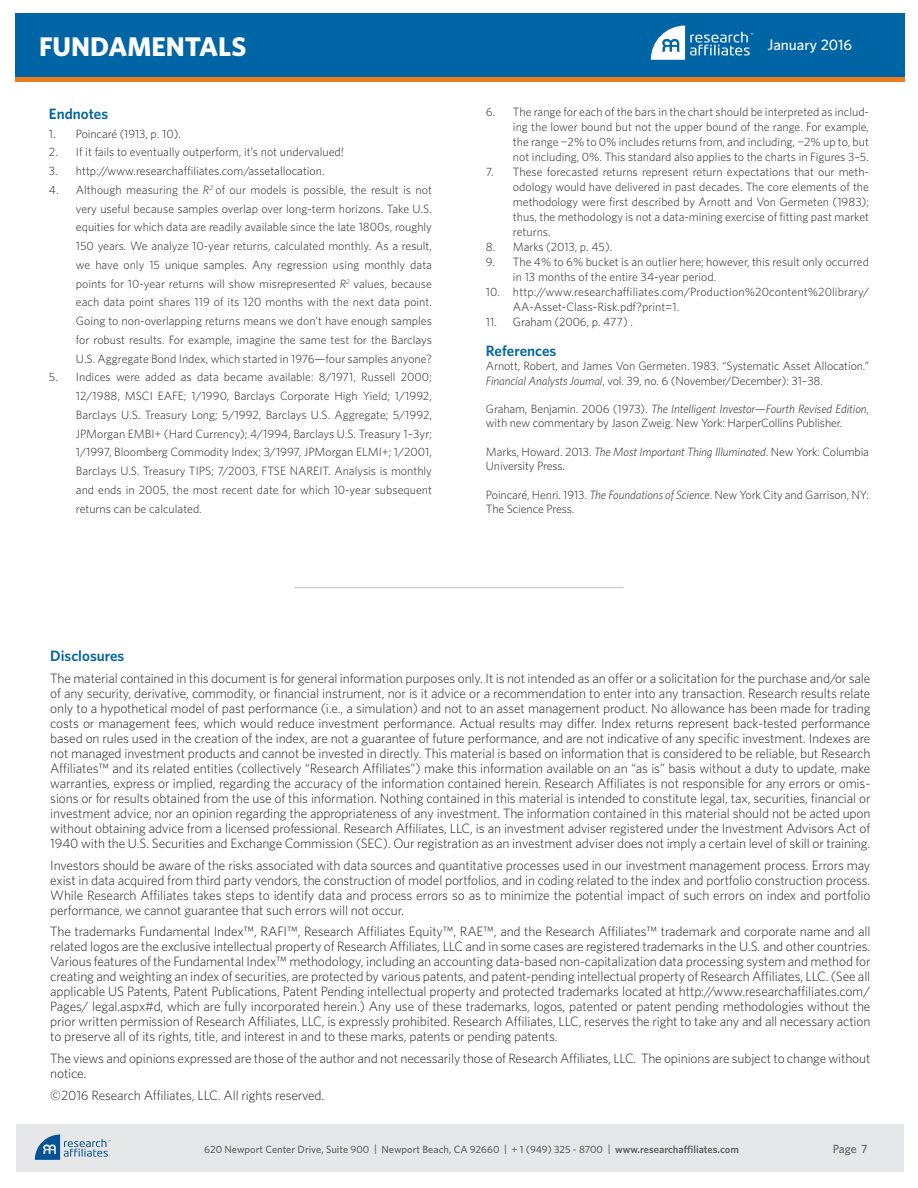
<style>
.page{position:relative;width:918px;height:1188px;background:#fff}
.page>*{position:absolute;margin:0;border:0;box-sizing:border-box;transform-origin:0 0}
.t1{font:700 27px "Whitney";color:#fff}
.t2{font:500 15.15px "Whitney";color:#fff}
.t3{font:600 15px "Whitney";color:#0065a4}
.t4{font:300 13.5px/15px "Whitney";letter-spacing:-.01em;color:#231f20;text-align:justify}
.t5{font:300 12px/18.8px "Whitney";color:#231f20}
.t6{font:500 12px "Whitney";color:#636366}
.t7{font:500 10.5px "Whitney";color:#636366}
.s1{font-style:italic}
.s2{font-weight:600}
</style>
<div class="page">
<div style="left:16px;top:14px;width:889px;height:63px;background:#0065a4"></div>
<div style="left:16px;top:77px;width:889px;height:5px;background:#ea7e1d"></div>
<svg style="left:651px;top:26px;width:102px;height:34px"></svg>
<div style="left:16px;top:1124px;width:888px;height:48px;background:#e6e7e9"></div>
<svg style="left:35px;top:1135px;width:75px;height:25px"></svg>
<hr style="left:294px;top:587px;width:330px;height:1px;background:#d1d2d4">
<h1 class="t1" style="left:39px;top:28px;width:209px">FUNDAMENTALS</h1>
<p class="t3" style="left:49px;top:104px;width:61px">Endnotes</p>
<p class="t5" style="left:49px;top:124px;width:134px">1. Poincaré (1913, p. 10).</p>
<p class="t5" style="left:49px;top:142px;width:297px">2. If it fails to eventually outperform, it’s not undervalued!</p>
<p class="t5" style="left:49px;top:161px;width:277px">3. http://www.researchaffiliates.com/assetallocation.</p>
<p class="t5" style="left:76px;top:180px;width:358px;text-align:justify;text-indent:-27px">4. Although measuring the <span class="s1">R</span><sup>2</sup> of our models is possible, the result is not very useful because samples overlap over long-term horizons. Take U.S. equities for which data are readily available since the late 1800s, roughly 150 years. We analyze 10-year returns, calculated monthly. As a result, we have only 15 unique samples. Any regression using monthly data points for 10-year returns will show misrepresented <span class="s1">R</span><sup>2</sup> values, because each data point shares 119 of its 120 months with the next data point.<br>Going to non-overlapping returns means we don’t have enough samples for robust results. For example, imagine the same test for the Barclays U.S. Aggregate Bond Index, which started in 1976—four samples anyone?</p>
<p class="t5" style="left:76px;top:367px;width:358px;text-align:justify;text-indent:-27px">5. Indices were added as data became available: 8/1971, Russell 2000; 12/1988, MSCI EAFE; 1/1990, Barclays Corporate High Yield; 1/1992, Barclays U.S. Treasury Long; 5/1992, Barclays U.S. Aggregate; 5/1992, JPMorgan EMBI+ (Hard Currency); 4/1994, Barclays U.S. Treasury 1–3yr; 1/1997, Bloomberg Commodity Index; 3/1997, JPMorgan ELMI+; 1/2001, Barclays U.S. Treasury TIPS; 7/2003, FTSE NAREIT. Analysis is monthly and ends in 2005, the most recent date for which 10-year subsequent returns can be calculated.</p>
<p class="t2" style="left:768px;top:35px;width:86px">January 2016</p>
<p class="t5" style="left:513px;top:104px;width:358px;line-height:15px;text-align:justify;text-indent:-27px">6. The range for each of the bars in the chart should be interpreted as includ&shy;ing the lower bound but not the upper bound of the range. For example, the range −2% to 0% includes returns from, and including, −2% up to, but not including, 0%. This standard also applies to the charts in Figures 3–5.</p>
<p class="t5" style="left:513px;top:164px;width:358px;line-height:15px;text-align:justify;text-indent:-27px">7. These forecasted returns represent return expectations that our meth&shy;odology would have delivered in past decades. The core elements of the methodology were first described by Arnott and Von Germeten (1983); thus, the methodology is not a data-mining exercise of fitting past market returns.</p>
<p class="t5" style="left:486px;top:237px;width:128px">8. Marks (2013, p. 45).</p>
<p class="t5" style="left:513px;top:254px;width:358px;line-height:15px;text-indent:-27px">9. The 4% to 6% bucket is an outlier here; however, this result only occurred in 13 months of the entire 34-year period.</p>
<p class="t5" style="left:513px;top:284px;width:358px;line-height:15px;text-indent:-27px">10. http://www.researchaffiliates.com/Production%20content%20library/<br>AA-Asset-Class-Risk.pdf?print=1.</p>
<p class="t5" style="left:486px;top:312px;width:149px">11. Graham (2006, p. 477) .</p>
<p class="t3" style="left:486px;top:341px;width:72px">References</p>
<p class="t5" style="left:486px;top:359px;width:385px;line-height:14.2px">Arnott, Robert, and James Von Germeten. 1983. “Systematic Asset Allocation.”<br><span class="s1">Financial Analysts Journal</span>, vol. 39, no. 6 (November/December): 31–38.</p>
<p class="t5" style="left:486px;top:401px;width:385px;line-height:14.2px">Graham, Benjamin. 2006 (1973). <span class="s1">The Intelligent Investor—Fourth Revised Edition</span>, with new commentary by Jason Zweig. New York: HarperCollins Publisher.</p>
<p class="t5" style="left:486px;top:444px;width:385px;line-height:14.2px">Marks, Howard. 2013. <span class="s1">The Most Important Thing Illuminated</span>. New York: Columbia<br>University Press.</p>
<p class="t5" style="left:486px;top:487px;width:385px;line-height:14.2px">Poincaré, Henri. 1913. <span class="s1">The Foundations of Science</span>. New York City and Garrison, NY:<br>The Science Press.</p>
<p class="t3" style="left:50px;top:646px;width:76px">Disclosures</p>
<p class="t4" style="left:50px;top:670px;width:822px">The material contained in this document is for general information purposes only. It is not intended as an offer or a solicitation for the purchase and/or sale of any security, derivative, commodity, or financial instrument, nor is it advice or a recommendation to enter into any transaction. Research results relate only to a hypothetical model of past performance (i.e., a simulation) and not to an asset management product. No allowance has been made for trading costs or management fees, which would reduce investment performance. Actual results may differ. Index returns represent back-tested performance based on rules used in the creation of the index, are not a guarantee of future performance, and are not indicative of any specific investment. Indexes are not managed investment products and cannot be invested in directly. This material is based on information that is considered to be reliable, but Research Affiliates™ and its related entities (collectively “Research Affiliates”) make this information available on an “as is” basis without a duty to update, make warranties, express or implied, regarding the accuracy of the information contained herein. Research Affiliates is not responsible for any errors or omis&shy;sions or for results obtained from the use of this information. Nothing contained in this material is intended to constitute legal, tax, securities, financial or investment advice, nor an opinion regarding the appropriateness of any investment. The information contained in this material should not be acted upon without obtaining advice from a licensed professional. Research Affiliates, LLC, is an investment adviser registered under the Investment Advisors Act of 1940 with the U.S. Securities and Exchange Commission (SEC). Our registration as an investment adviser does not imply a certain level of skill or training.</p>
<p class="t4" style="left:50px;top:857px;width:822px">Investors should be aware of the risks associated with data sources and quantitative processes used in our investment management process. Errors may exist in data acquired from third party vendors, the construction of model portfolios, and in coding related to the index and portfolio construction process.<br>While Research Affiliates takes steps to identify data and process errors so as to minimize the potential impact of such errors on index and portfolio performance, we cannot guarantee that such errors will not occur.</p>
<p class="t4" style="left:50px;top:924px;width:822px">The trademarks Fundamental Index™, RAFI™, Research Affiliates Equity™, RAE™, and the Research Affiliates™ trademark and corporate name and all related logos are the exclusive intellectual property of Research Affiliates, LLC and in some cases are registered trademarks in the U.S. and other countries.<br>Various features of the Fundamental Index™ methodology, including an accounting data-based non-capitalization data processing system and method for creating and weighting an index of securities, are protected by various patents, and patent-pending intellectual property of Research Affiliates, LLC. (See all applicable US Patents, Patent Publications, Patent Pending intellectual property and protected trademarks located at http://www.researchaffiliates.com/ Pages/ legal.aspx#d, which are fully incorporated herein.) Any use of these trademarks, logos, patented or patent pending methodologies without the prior written permission of Research Affiliates, LLC, is expressly prohibited. Research Affiliates, LLC, reserves the right to take any and all necessary action to preserve all of its rights, title, and interest in and to these marks, patents or pending patents.</p>
<p class="t4" style="left:50px;top:1051px;width:822px">The views and opinions expressed are those of the author and not necessarily those of Research Affiliates, LLC. The opinions are subject to change without notice.</p>
<p class="t4" style="left:50px;top:1087px;width:276px">©2016 Research Affiliates, LLC. All rights reserved.</p>
<p class="t7" style="left:204px;top:1142px;width:536px">620 Newport Center Drive, Suite 900 | Newport Beach, CA 92660 | + 1 (949) 325 - 8700 | <span class="s2">www.researchaffiliates.com</span></p>
<p class="t6" style="left:833px;top:1141px;width:36px">Page 7</p>
</div>
